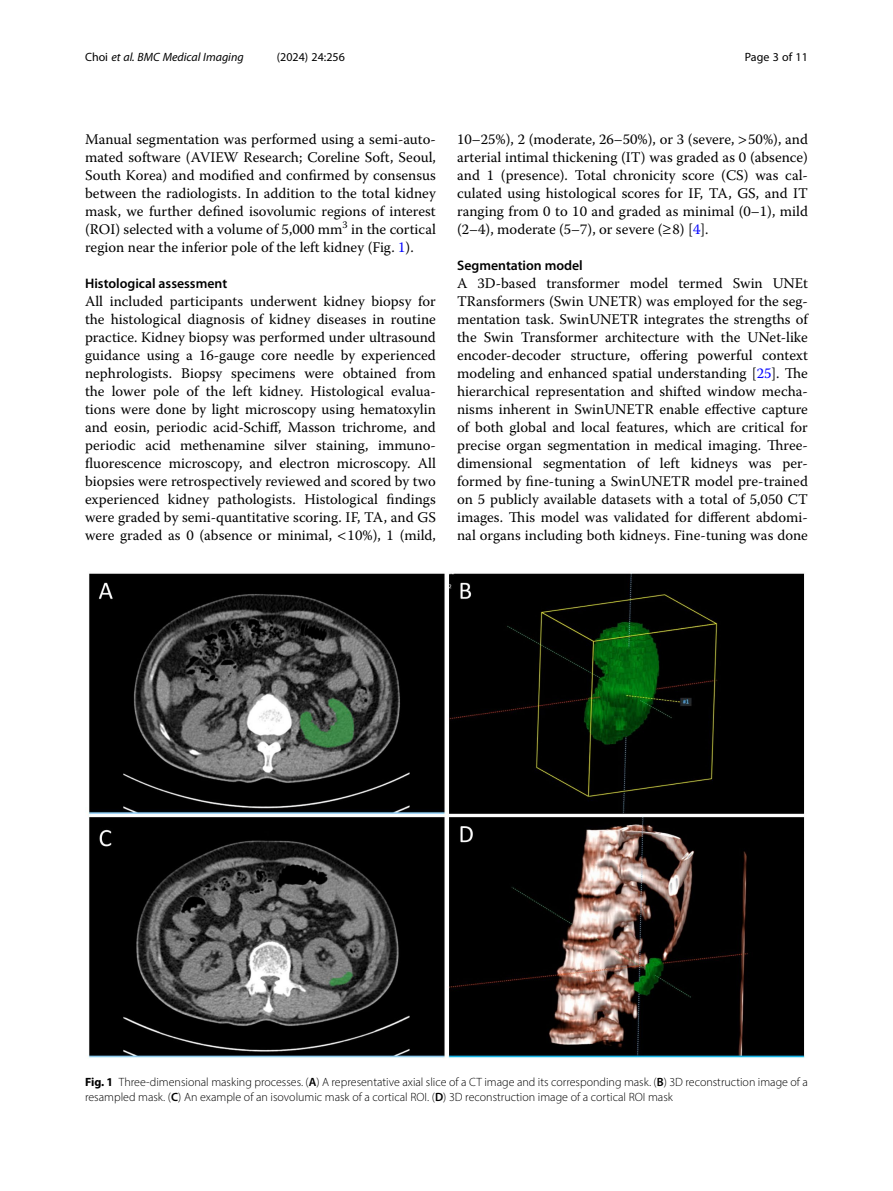
<style>
.page{position:relative;width:893px;height:1191px;background:#fff}
.page>*{position:absolute;margin:0;border:0;box-sizing:border-box;transform-origin:0 0}
.Body_Text{font:14.7px/18px "Warnock Pro";color:#000;text-align:justify}
.Head_2{font:600 13.8px "Myriad Pro";color:#000}
.Figure_Caption{font:300 12px/15px "Myriad Pro";color:#000}
.t1{font:italic 12px "Myriad Pro";color:#000}
.t2{font:12px "Myriad Pro";color:#000}
.s1{font-style:normal}
.s2{color:#00f}
.s3{font-weight:700}
.s4{font-weight:600}
</style>
<div class="page">
<img style="left:88px;top:573px;width:717px;height:486px">
<p class="t1" style="left:85px;top:50px;width:160px"><span class="s1">Choi</span> et al. BMC Medical Imaging</p>
<p class="t2" style="left:277px;top:50px;width:70px">(2024) 24:256</p>
<p class="t2" style="left:745px;top:50px;width:65px">Page 3 of 11</p>
<p class="Body_Text" style="left:85px;top:130px;width:352px">Manual segmentation was performed using a semi-auto&shy;mated software (AVIEW Research; Coreline Soft, Seoul, South Korea) and modified and confirmed by consensus between the radiologists. In addition to the total kidney mask, we further defined isovolumic regions of interest (ROI) selected with a volume of 5,000 mm<sup>3</sup> in the cortical region near the inferior pole of the left kidney (Fig. <span class="s2">1</span>).</p>
<p class="Head_2" style="left:85px;top:275px;width:144px">Histological assessment</p>
<p class="Body_Text" style="left:85px;top:292px;width:352px">All included participants underwent kidney biopsy for the histological diagnosis of kidney diseases in routine practice. Kidney biopsy was performed under ultrasound guidance using a 16-gauge core needle by experienced nephrologists. Biopsy specimens were obtained from the lower pole of the left kidney. Histological evalua&shy;tions were done by light microscopy using hematoxylin and eosin, periodic acid-Schiff, Masson trichrome, and periodic acid methenamine silver staining, immuno&shy;fluorescence microscopy, and electron microscopy. All biopsies were retrospectively reviewed and scored by two experienced kidney pathologists. Histological findings were graded by semi-quantitative scoring. IF, TA, and GS were graded as 0 (absence or minimal, 10%), 1 (mild,</p>
<p class="Body_Text" style="left:457px;top:130px;width:352px">10–25%), 2 (moderate, 26–50%), or 3 (severe, 50%), and arterial intimal thickening (IT) was graded as 0 (absence) and 1 (presence). Total chronicity score (CS) was cal&shy;culated using histological scores for IF, TA, GS, and IT ranging from 0 to 10 and graded as minimal (0–1), mild (2–4), moderate (5–7), or severe (≥8) [<span class="s2">4</span>].</p>
<p class="Head_2" style="left:457px;top:257px;width:127px">Segmentation model</p>
<p class="Body_Text" style="left:457px;top:274px;width:352px">A 3D-based transformer model termed Swin UNEt TRansformers (Swin UNETR) was employed for the seg&shy;mentation task. SwinUNETR integrates the strengths of the Swin Transformer architecture with the UNet-like encoder-decoder structure, offering powerful context modeling and enhanced spatial understanding [<span class="s2">25</span>]. The hierarchical representation and shifted window mecha&shy;nisms inherent in SwinUNETR enable effective capture of both global and local features, which are critical for precise organ segmentation in medical imaging. Three&shy;dimensional segmentation of left kidneys was per&shy;formed by fine-tuning a SwinUNETR model pre-trained on 5 publicly available datasets with a total of 5,050 CT images. This model was validated for different abdomi&shy;nal organs including both kidneys. Fine-tuning was done</p>
<p class="Figure_Caption" style="left:85px;top:1074px;width:724px"><span class="s3">Fig. 1</span> Three-dimensional masking processes. (<span class="s4">A</span>) A representative axial slice of a CT image and its corresponding mask. (<span class="s4">B</span>) 3D reconstruction image of a resampled mask. (<span class="s4">C</span>) An example of an isovolumic mask of a cortical ROI. (<span class="s4">D</span>) 3D reconstruction image of a cortical ROI mask</p>
</div>
